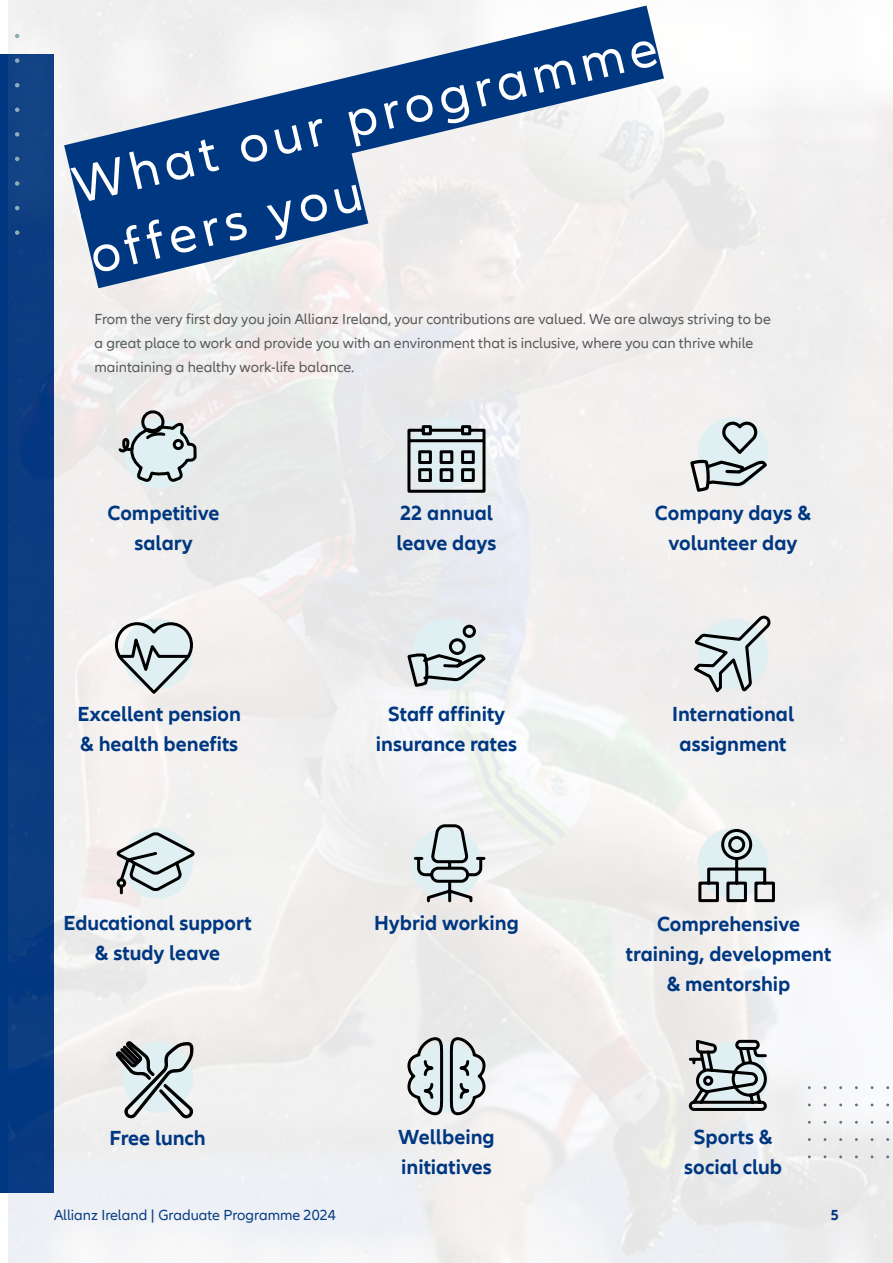
<style>
.page{position:relative;width:893px;height:1263px;background:#fff}
.page>*{position:absolute;margin:0;border:0;box-sizing:border-box;transform-origin:0 0}
.t1{font:54px/73.7px "Allianz Neo";color:#fff}
.t2{font:700 21px/30px "Allianz Neo";color:#003781;text-align:center}
.t3{font:15px/24px "Allianz Neo";color:#58595b}
.t4{font:15px "Allianz Neo";color:#003781}
.t5{font:700 15px "Allianz Neo";color:#003781}
</style>
<div class="page">
<div style="left:0;top:55px;width:53px;height:1138px;background:#003781"></div>
<img style="left:9px;top:101px;width:884px;height:1162px">
<svg style="left:8px;top:0;width:738px;height:272px"></svg>
<svg style="left:8px;top:97px;width:442px;height:245px"></svg>
<div style="left:411px;top:417px;width:71px;height:71px;background:#dfeff2;border-radius:50%"></div>
<div style="left:411px;top:618px;width:71px;height:71px;background:#dfeff2;border-radius:50%"></div>
<div style="left:698px;top:417px;width:70px;height:71px;background:#dfeff2;border-radius:50%"></div>
<svg style="left:0;top:34px;width:19px;height:201px"></svg>
<svg style="left:808px;top:1086px;width:85px;height:72px"></svg>
<svg style="left:116px;top:409px;width:82px;height:76px;background:#bfc5c6"></svg>
<svg style="left:406px;top:424px;width:81px;height:70px"></svg>
<svg style="left:690px;top:422px;width:77px;height:70px"></svg>
<svg style="left:113px;top:621px;width:81px;height:74px"></svg>
<svg style="left:405px;top:623px;width:82px;height:86px"></svg>
<svg style="left:690px;top:613px;width:84px;height:85px;background:#c6cccd"></svg>
<svg style="left:115px;top:829px;width:83px;height:67px"></svg>
<svg style="left:412px;top:823px;width:75px;height:81px"></svg>
<svg style="left:697px;top:827px;width:79px;height:77px"></svg>
<svg style="left:406px;top:1036px;width:81px;height:81px;background:#b4bcbd"></svg>
<svg style="left:687px;top:1037px;width:81px;height:75px;background:#9ca3a4"></svg>
<svg style="left:115px;top:1040px;width:79px;height:79px;background:#abb2b4"></svg>
<h1 class="t1" style="left:66px;top:149px;width:600px;rotate:-13deg">What our programme offers you</h1>
<p class="t3" style="left:94px;top:307px;width:678px">From the very first day you join Allianz Ireland, your contributions are valued. We are always striving to be a great place to work and provide you with an environment that is inclusive, where you can thrive while maintaining a healthy work-life balance.</p>
<p class="t2" style="left:108px;top:498px;width:113px">Competitive salary</p>
<p class="t2" style="left:78px;top:699px;width:165px;text-align:left">Excellent pension &amp; health benefits</p>
<p class="t2" style="left:64px;top:909px;width:190px">Educational support &amp; study leave</p>
<p class="t2" style="left:109px;top:1123px;width:98px">Free lunch</p>
<p class="t2" style="left:397px;top:498px;width:101px;text-align:left">22 annual leave days</p>
<p class="t2" style="left:376px;top:699px;width:143px">Staff affinity insurance rates</p>
<p class="t2" style="left:374px;top:909px;width:146px">Hybrid working</p>
<p class="t2" style="left:398px;top:1123px;width:98px;text-align:left">Wellbeing initiatives</p>
<p class="t2" style="left:655px;top:498px;width:158px">Company days &amp; volunteer day</p>
<p class="t2" style="left:672px;top:699px;width:124px">International assignment</p>
<p class="t2" style="left:626px;top:909px;width:207px">Comprehensive training, development &amp; mentorship</p>
<p class="t2" style="left:684px;top:1123px;width:99px">Sports &amp; social club</p>
<p class="t4" style="left:54px;top:1207px;width:283px">Allianz Ireland | Graduate Programme 2024</p>
<p class="t5" style="left:831px;top:1207px;width:10px">5</p>
</div>
